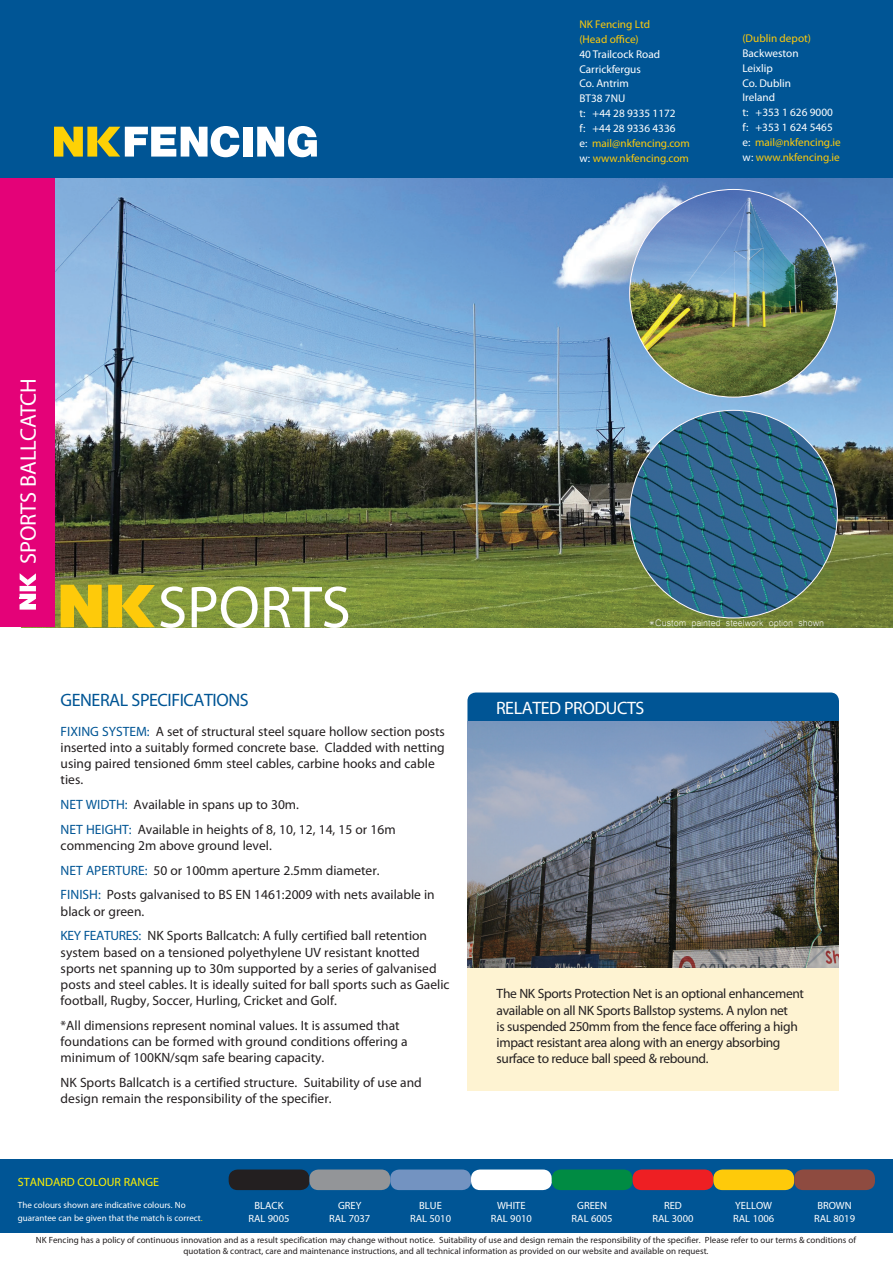
<style>
.page{position:relative;width:893px;height:1263px;background:#fff}
.page>*{position:absolute;margin:0;border:0;box-sizing:border-box;transform-origin:0 0}
.t1{font:59.7px "Myriad Pro";color:#fff}
.t2{font:900 59.4px "Helvetica Neue";color:#fff}
.t3{font:22.5px "Myriad Pro";letter-spacing:-.005em;color:#fff}
.t4{font:18px "Myriad Pro";letter-spacing:-.025em;color:#005595}
.t5{font:18px "Myriad Pro";letter-spacing:-.025em;color:#fff}
.t6{font:13.5px/16.2px "Myriad Pro";color:#231f20}
.t7{font:13.5px/16.2px "Myriad Pro";letter-spacing:-.025em;color:#231f20}
.t8{font:12px "Microsoft Yi Baiti";color:#fff}
.t9{font:12px "Myriad Pro";color:#fff101}
.t10{font:11.25px/14.9px "Myriad Pro";color:#fff}
.t11{font:11.25px/14.9px "Myriad Pro";color:#feca0a}
.t12{font:10.5px/12.6px "Myriad Pro";color:#fff;text-align:center}
.t13{font:9px/10.8px "Myriad Pro";color:#231f20;text-align:center}
.t14{font:9px/13.5px "Myriad Pro";color:#fff}
.s1{color:#feca0a}
.s2{color:#005595}
.s3{color:#fff101}
</style>
<div class="page">
<div style="left:467px;top:692px;width:372px;height:64px;background:#005595;border-radius:9px"></div>
<div style="left:467px;top:740px;width:372px;height:350px;background:#fef3d2"></div>
<img style="left:467px;top:722px;width:372px;height:246px">
<img style="left:54px;top:178px;width:839px;height:449px">
<div style="left:0;top:164px;width:54px;height:463px;background:#e40278"></div>
<svg style="left:20px;top:573px;width:16px;height:37px"></svg>
<img style="left:630px;top:189px;width:207px;height:208px;border-radius:103px">
<img style="left:630px;top:410px;width:207px;height:208px;border-radius:104px">
<svg style="left:108px;top:585px;width:47px;height:42px;background:#d2b81c"></svg>
<svg style="left:61px;top:585px;width:41px;height:42px"></svg>
<div style="left:69px;top:598px;width:5px;height:29px;background:#feca0a"></div>
<div style="left:88px;top:585px;width:5px;height:29px;background:#feca0a"></div>
<div style="left:0;top:1159px;width:893px;height:73px;background:#005595"></div>
<div style="left:229px;top:1169px;width:80px;height:21px;background:#231f20;border-radius:9px"></div>
<div style="left:309px;top:1169px;width:81px;height:21px;background:#939598;border-radius:9px"></div>
<div style="left:390px;top:1169px;width:81px;height:21px;background:#7393c1;border-radius:9px"></div>
<div style="left:471px;top:1169px;width:81px;height:21px;background:#fff;border-radius:9px"></div>
<div style="left:552px;top:1169px;width:81px;height:21px;background:#008b43;border-radius:9px"></div>
<div style="left:633px;top:1169px;width:80px;height:21px;background:#ee1f23;border-radius:9px"></div>
<div style="left:713px;top:1169px;width:81px;height:21px;background:#feca0a;border-radius:9px"></div>
<div style="left:794px;top:1169px;width:81px;height:21px;background:#8e4b40;border-radius:9px"></div>
<div style="left:0;top:0;width:893px;height:178px;background:#005595"></div>
<svg style="left:54px;top:126px;width:185px;height:31px"></svg>
<div style="left:243px;top:127px;width:9px;height:30px;background:#fff"></div>
<svg style="left:257px;top:126px;width:60px;height:31px"></svg>
<p class="t11" style="left:579px;top:17px;width:72px">NK Fencing Ltd (Head office)</p>
<p class="t10" style="left:579px;top:46px;width:112px">40 Trailcock Road<br>Carrickfergus<br>Co. Antrim<br>BT38 7NU<br>t: +44 28 9335 1172<br>f: +44 28 9336 4336<br>e: <span class="s1">mail@nkfencing.com </span>w: <span class="s1">www.nkfencing.com</span></p>
<p class="t11" style="left:742px;top:31px;width:70px">(Dublin depot)</p>
<p class="t10" style="left:742px;top:46px;width:100px">Backweston<br>Leixlip<br>Co. Dublin<br>Ireland<br>t: +353 1 626 9000 f: +353 1 624 5465 e: <span class="s1">mail@nkfencing.ie </span>w: <span class="s1">www.nkfencing.ie</span></p>
<h3 class="t3" style="left:14px;top:564px;width:187px;rotate:-90deg">SPORTS BALLCATCH</h3>
<h2 class="t2" style="left:158px;top:571px;width:289px">ROLLTOP</h2>
<h1 class="t1" style="left:158px;top:570px;width:195px">SPORTS</h1>
<h3 class="t4" style="left:61px;top:689px;width:190px">GENERAL SPECIFICATIONS</h3>
<p class="t6" style="left:61px;top:723px;width:386px"><span class="s2">FIXING SYSTEM:</span> A set of structural steel square hollow section posts inserted into a suitably formed concrete base. Cladded with netting using paired tensioned 6mm steel cables, carbine hooks and cable ties.</p>
<p class="t6" style="left:61px;top:792px;width:336px;line-height:24.8px"><span class="s2">NET WIDTH:</span> Available in spans up to 30m.<br><span class="s2">NET HEIGHT:</span> Available in heights of 8, 10, 12, 14, 15 or 16m</p>
<p class="t6" style="left:61px;top:833px;width:376px;line-height:24.8px">commencing 2m above ground level.<br><span class="s2">NET APERTURE:</span> 50 or 100mm aperture 2.5mm diameter.<br><span class="s2">FINISH:</span> Posts galvanised to BS EN 1461:2009 with nets available in</p>
<p class="t6" style="left:61px;top:898px;width:368px;line-height:24.8px">black or green.<br><span class="s2">KEY FEATURES:</span> NK Sports Ballcatch: A fully certified ball retention</p>
<p class="t6" style="left:61px;top:944px;width:390px">system based on a tensioned polyethylene UV resistant knotted sports net spanning up to 30m supported by a series of galvanised posts and steel cables. It is ideally suited for ball sports such as Gaelic football, Rugby, Soccer, Hurling, Cricket and Golf.</p>
<p class="t6" style="left:61px;top:1017px;width:349px">*All dimensions represent nominal values. It is assumed that foundations can be formed with ground conditions offering a minimum of 100KN/sqm safe bearing capacity.</p>
<p class="t6" style="left:61px;top:1074px;width:363px">NK Sports Ballcatch is a certified structure. Suitability of use and design remain the responsibility of the specifier.</p>
<p class="t8" style="left:648px;top:616px;width:177px">*Custom painted steelwork option shown</p>
<h3 class="t5" style="left:496px;top:697px;width:150px">RELATED PRODUCTS</h3>
<p class="t7" style="left:497px;top:985px;width:309px">The NK Sports Protection Net is an optional enhancement available on all NK Sports Ballstop systems. A nylon net<br>is suspended 250mm from the fence face offering a high impact resistant area along with an energy absorbing surface to reduce ball speed &amp; rebound.</p>
<p class="t9" style="left:18px;top:1174px;width:143px">STANDARD COLOUR RANGE</p>
<p class="t14" style="left:18px;top:1198px;width:186px">The colours shown are indicative colours. No guarantee can be given that the match is correct<span class="s3">.</span></p>
<p class="t12" style="left:248px;top:1199px;width:43px">BLACK<br>RAL 9005</p>
<p class="t12" style="left:329px;top:1199px;width:43px">GREY<br>RAL 7037</p>
<p class="t12" style="left:410px;top:1199px;width:43px">BLUE<br>RAL 5010</p>
<p class="t12" style="left:491px;top:1199px;width:43px">WHITE<br>RAL 9010</p>
<p class="t12" style="left:572px;top:1199px;width:43px">GREEN<br>RAL 6005</p>
<p class="t12" style="left:652px;top:1199px;width:43px">RED<br>RAL 3000</p>
<p class="t12" style="left:733px;top:1199px;width:43px;text-align:left">YELLOW<br>RAL 1006</p>
<p class="t12" style="left:814px;top:1199px;width:43px">BROWN<br>RAL 8019</p>
<p class="t13" style="left:36px;top:1234px;width:822px">NK Fencing has a policy of continuous innovation and as a result specification may change without notice. Suitability of use and design remain the responsibility of the specifier. Please refer to our terms &amp; conditions of quotation &amp; contract, care and maintenance instructions, and all technical information as provided on our website and available on request.</p>
</div>
